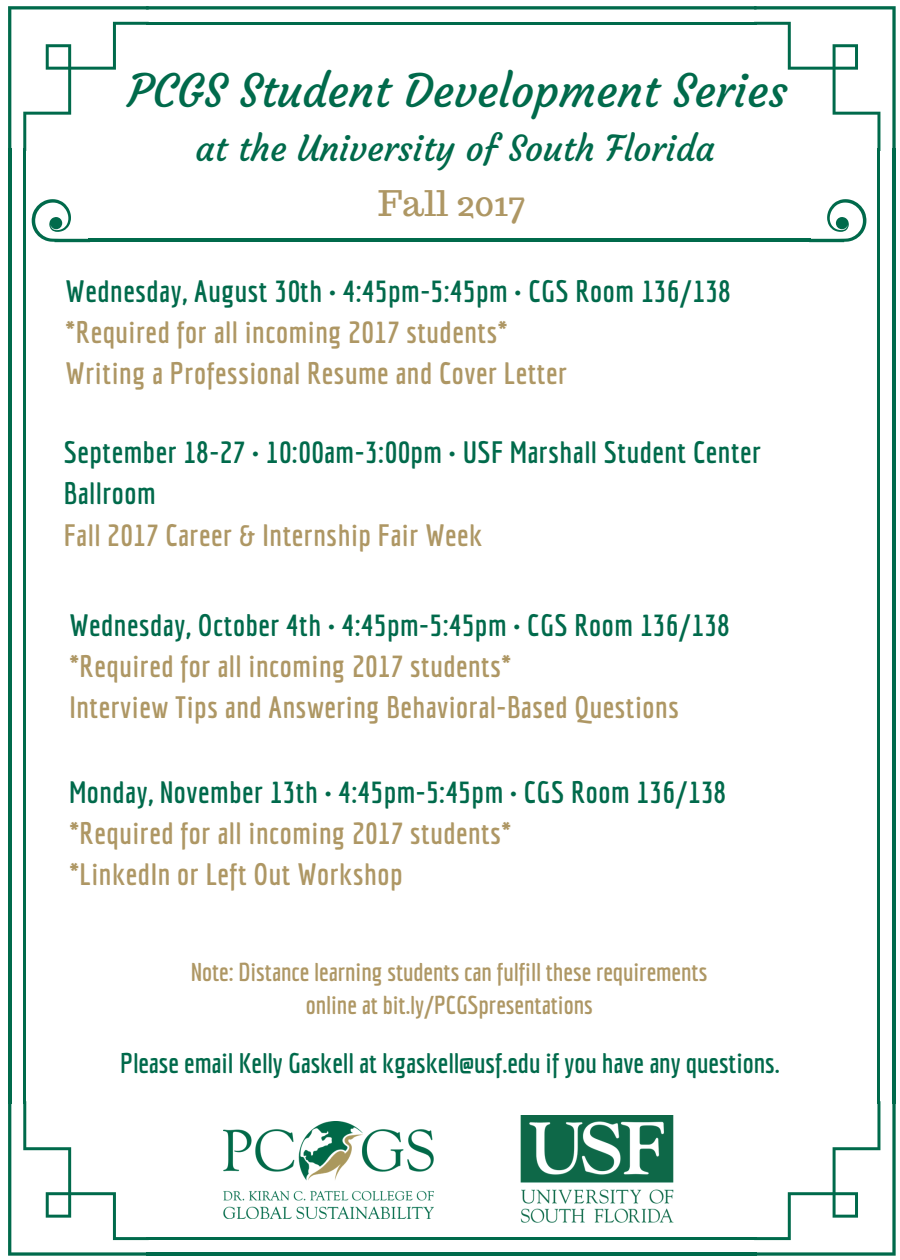
<style>
.page{position:relative;width:900px;height:1260px;background:#fff}
.page>*{position:absolute;margin:0;border:0;box-sizing:border-box;transform-origin:0 0}
.t1{font:45.25px "Courgette";color:#006a4b}
.t2{font:35.25px "Courgette";color:#006a4b}
.t3{font:35.25px "Trocchi";color:#ae9764}
.t4{font:700 30.25px/41.2px "Economica";letter-spacing:.02em;color:#ae9764}
.t5{font:700 30.25px/41.2px "Economica";letter-spacing:.02em;color:#006a4b}
.t6{font:700 27.75px "Economica";color:#006a4b}
.t7{font:700 25.25px/33.8px "Economica";color:#ae9764;text-align:center}
</style>
<div class="page">
<hr style="left:23px;top:149px;width:3px;height:955px;background:#006a4b">
<hr style="left:8px;top:149px;width:3px;height:955px;background:#006a4b">
<svg style="left:8px;top:1101px;width:141px;height:155px"></svg>
<hr style="left:146px;top:1237px;width:611px;height:3px;background:#006a4b">
<hr style="left:146px;top:1252px;width:611px;height:4px;background:#006a4b">
<svg style="left:754px;top:1101px;width:142px;height:155px"></svg>
<hr style="left:877px;top:149px;width:3px;height:955px;background:#006a4b">
<hr style="left:892px;top:149px;width:4px;height:955px;background:#006a4b">
<svg style="left:8px;top:6px;width:888px;height:145px"></svg>
<img style="left:223px;top:1121px;width:210px;height:98px">
<hr style="left:89px;top:239px;width:722px;height:3px;background:#006a4b">
<svg style="left:809px;top:199px;width:58px;height:43px"></svg>
<svg style="left:32px;top:199px;width:58px;height:43px"></svg>
<img style="left:520px;top:1116px;width:154px;height:107px">
<h1 class="t1" style="left:128px;top:63px;width:661px">PCGS Student Development Series</h1>
<p class="t2" style="left:195px;top:127px;width:521px">at the University of South Florida</p>
<p class="t3" style="left:378px;top:180px;width:149px">Fall 2017</p>
<p class="t5" style="left:66px;top:270px;width:667px">Wednesday, August 30th • 4:45pm-5:45pm • CGS Room 136/138</p>
<p class="t4" style="left:66px;top:311px;width:503px">*Required for all incoming 2017 students*<br>Writing a Professional Resume and Cover Letter</p>
<p class="t5" style="left:64px;top:431px;width:699px">September 18-27 • 10:00am-3:00pm • USF Marshall Student Center<br>Ballroom</p>
<p class="t4" style="left:64px;top:514px;width:420px">Fall 2017 Career &amp; Internship Fair Week</p>
<p class="t5" style="left:69px;top:604px;width:662px">Wednesday, October 4th • 4:45pm-5:45pm • CGS Room 136/138</p>
<p class="t4" style="left:69px;top:645px;width:611px">*Required for all incoming 2017 students*<br>Interview Tips and Answering Behavioral-Based Questions</p>
<p class="t5" style="left:69px;top:771px;width:658px">Monday, November 13th • 4:45pm-5:45pm • CGS Room 136/138</p>
<p class="t4" style="left:69px;top:812px;width:443px">*Required for all incoming 2017 students* *LinkedIn or Left Out Workshop</p>
<p class="t7" style="left:191px;top:954px;width:518px">Note: Distance learning students can fulfill these requirements online at bit.ly/PCGSpresentations</p>
<p class="t6" style="left:120px;top:1046px;width:661px">Please email Kelly Gaskell at kgaskell@usf.edu if you have any questions.</p>
</div>
